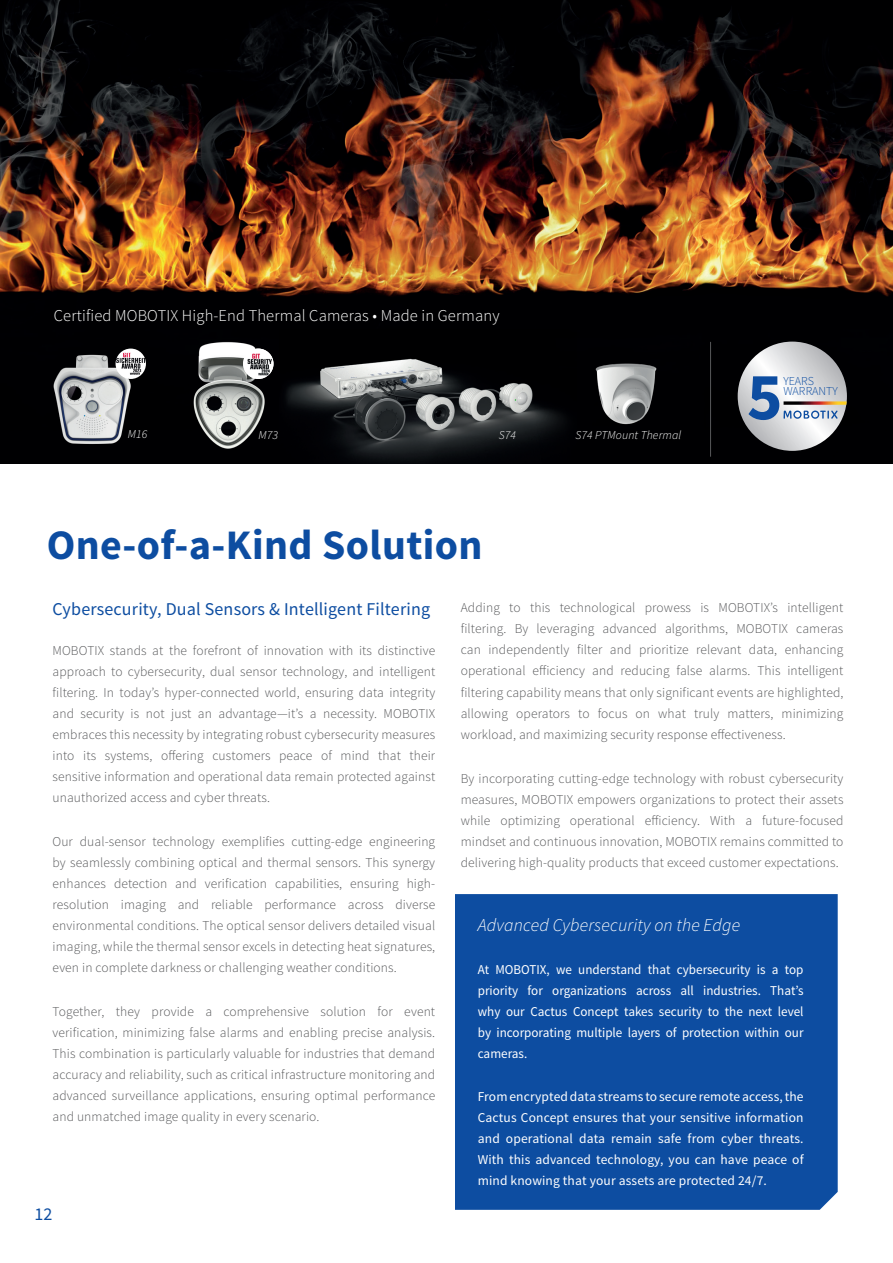
<style>
.page{position:relative;width:893px;height:1263px;background:#fff}
.page>*{position:absolute;margin:0;border:0;box-sizing:border-box;transform-origin:0 0}
.t1{font:700 67.5px "Source Sans Pro";color:#0d4da1}
.t2{font:700 42px "Source Sans Pro";letter-spacing:.01em;color:#0d4da1}
.t3{font:18px "Source Sans Pro";letter-spacing:.01em;color:#0d4da1}
.t4{font:italic 300 18px "Source Sans Pro";letter-spacing:.01em;color:#fff}
.t5{font:300 16.5px "Source Sans Pro";letter-spacing:.01em;color:#fff}
.t6{font:300 13.5px/21px "Source Sans Pro";letter-spacing:.01em;color:#57585a;text-align:justify}
.t7{font:13.5px/21px "Source Sans Pro";color:#fff;text-align:justify}
.t8{font:300 12.15px/10.8px "Source Sans Pro";color:#0d4da1}
.t9{font:italic 300 12px "Source Sans Pro";letter-spacing:.01em;color:#fff}
</style>
<div class="page">
<img style="left:0;top:0;width:893px;height:463px">
<div style="left:455px;top:894px;width:383px;height:316px;background:#0d4da1"></div>
<img style="left:279px;top:329px;width:297px;height:134px">
<img style="left:53px;top:352px;width:79px;height:95px">
<img style="left:189px;top:335px;width:80px;height:122px">
<svg style="left:738px;top:342px;width:109px;height:109px"></svg>
<svg style="left:783px;top:410px;width:54px;height:9px"></svg>
<img style="left:784px;top:401px;width:63px;height:4px">
<hr style="left:710px;top:342px;width:1px;height:115px;background:#57585a">
<img style="left:555px;top:361px;width:128px;height:71px">
<svg style="left:116px;top:349px;width:30px;height:30px"></svg>
<img style="left:116px;top:353px;width:29px;height:22px">
<img style="left:243px;top:349px;width:31px;height:30px;border-radius:15px">
<p class="t5" style="left:54px;top:306px;width:447px">Certified MOBOTIX High-End Thermal Cameras • Made in Germany</p>
<p class="t9" style="left:128px;top:426px;width:21px">M16</p>
<p class="t9" style="left:259px;top:427px;width:21px">M73</p>
<p class="t9" style="left:499px;top:427px;width:19px">S74</p>
<p class="t9" style="left:575px;top:427px;width:107px">S74 PTMount Thermal</p>
<h2 class="t2" style="left:47px;top:518px;width:437px">One-of-a-Kind Solution</h2>
<h1 class="t1" style="left:747px;top:353px;width:37px">5</h1>
<p class="t8" style="left:783px;top:375px;width:56px">YEARS<br>WARRANTY</p>
<h3 class="t3" style="left:53px;top:598px;width:379px">Cybersecurity, Dual Sensors &amp; Intelligent Filtering</h3>
<p class="t6" style="left:53px;top:640px;width:384px">MOBOTIX stands at the forefront of innovation with its distinctive approach to cybersecurity, dual sensor technology, and intelligent filtering. In today’s hyper-connected world, ensuring data integrity and security is not just an advantage—it’s a necessity. MOBOTIX embraces this necessity by integrating robust cybersecurity measures into its systems, offering customers peace of mind that their sensitive information and operational data remain protected against unauthorized access and cyber threats.</p>
<p class="t6" style="left:53px;top:831px;width:384px">Our dual-sensor technology exemplifies cutting-edge engineering by seamlessly combining optical and thermal sensors. This synergy enhances detection and verification capabilities, ensuring high&shy;resolution imaging and reliable performance across diverse environmental conditions. The optical sensor delivers detailed visual imaging, while the thermal sensor excels in detecting heat signatures, even in complete darkness or challenging weather conditions.</p>
<p class="t6" style="left:53px;top:1001px;width:384px">Together, they provide a comprehensive solution for event verification, minimizing false alarms and enabling precise analysis.<br>This combination is particularly valuable for industries that demand accuracy and reliability, such as critical infrastructure monitoring and advanced surveillance applications, ensuring optimal performance and unmatched image quality in every scenario.</p>
<h3 class="t3" style="left:35px;top:1202px;width:19px">12</h3>
<p class="t6" style="left:461px;top:597px;width:384px">Adding to this technological prowess is MOBOTIX’s intelligent filtering. By leveraging advanced algorithms, MOBOTIX cameras can independently filter and prioritize relevant data, enhancing operational efficiency and reducing false alarms. This intelligent filtering capability means that only significant events are highlighted, allowing operators to focus on what truly matters, minimizing workload, and maximizing security response effectiveness.</p>
<p class="t6" style="left:461px;top:768px;width:384px">By incorporating cutting-edge technology with robust cybersecurity measures, MOBOTIX empowers organizations to protect their assets while optimizing operational efficiency. With a future-focused mindset and continuous innovation, MOBOTIX remains committed to delivering high-quality products that exceed customer expectations.</p>
<h3 class="t4" style="left:478px;top:914px;width:264px">Advanced Cybersecurity on the Edge</h3>
<p class="t7" style="left:478px;top:959px;width:327px">At MOBOTIX, we understand that cybersecurity is a top priority for organizations across all industries. That’s why our Cactus Concept takes security to the next level by incorporating multiple layers of protection within our cameras.</p>
<p class="t7" style="left:478px;top:1087px;width:327px">From encrypted data streams to secure remote access, the Cactus Concept ensures that your sensitive information and operational data remain safe from cyber threats.<br>With this advanced technology, you can have peace of mind knowing that your assets are protected 24/7.</p>
</div>
